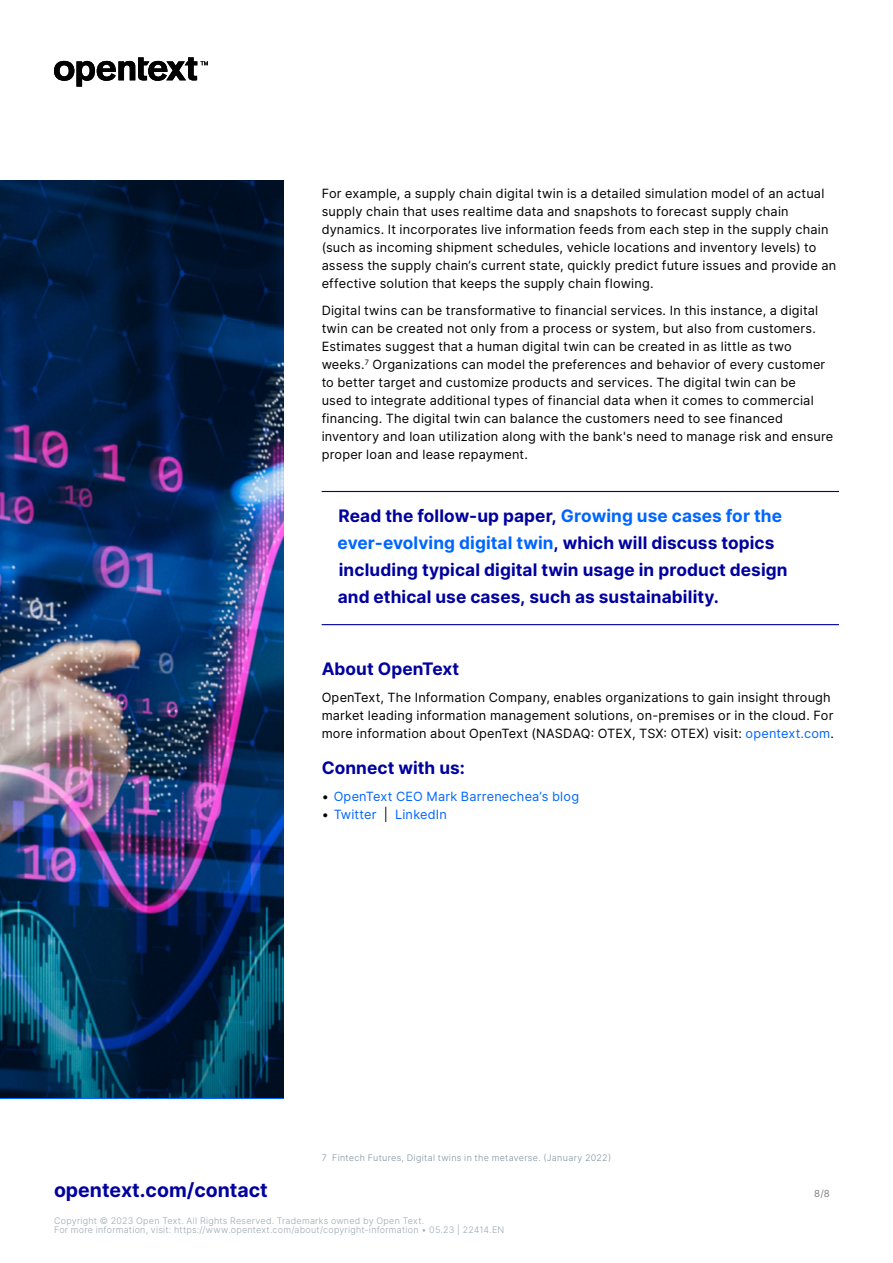
<style>
.page{position:relative;width:893px;height:1263px;background:#fff}
.page>*{position:absolute;margin:0;border:0;box-sizing:border-box;transform-origin:0 0}
.t1{font:700 19.5px "Inter";color:#00009f}
.Inline_callout{font:700 17.25px/27px "Inter";letter-spacing:.005em;color:#00009f}
.Body{font:12.75px/18px "Inter";letter-spacing:.015em;color:#000}
.t2{font:12.75px "Inter";letter-spacing:.015em;color:#06f}
.t3{font:9.75px "Inter";color:#808080}
.t4{font:300 9px/9px "Inter";letter-spacing:.025em;color:#98a8b2}
.Footnote{font:300 9px "Inter";letter-spacing:.035em;color:#7e929f}
.s1{color:#06f}
.s2{color:#000}
</style>
<div class="page">
<svg style="left:54px;top:57px;width:154px;height:30px"></svg>
<hr style="left:322px;top:491px;width:517px;height:1px;background:#00009f">
<hr style="left:322px;top:624px;width:517px;height:1px;background:#00009f">
<img style="left:0;top:180px;width:284px;height:917px">
<p class="Body" style="left:322px;top:184px;width:516px">For example, a supply chain digital twin is a detailed simulation model of an actual supply chain that uses realtime data and snapshots to forecast supply chain dynamics. It incorporates live information feeds from each step in the supply chain (such as incoming shipment schedules, vehicle locations and inventory levels) to assess the supply chain’s current state, quickly predict future issues and provide an effective solution that keeps the supply chain flowing.</p>
<p class="Body" style="left:322px;top:301px;width:513px">Digital twins can be transformative to financial services. In this instance, a digital twin can be created not only from a process or system, but also from customers.<br>Estimates suggest that a human digital twin can be created in as little as two weeks.<sup>7</sup> Organizations can model the preferences and behavior of every customer to better target and customize products and services. The digital twin can be<br>used to integrate additional types of financial data when it comes to commercial financing. The digital twin can balance the customers need to see financed inventory and loan utilization along with the bank's need to manage risk and ensure proper loan and lease repayment.</p>
<p class="Inline_callout" style="left:338px;top:502px;width:452px">Read the follow-up paper, <span class="s1">Growing use cases for the ever-evolving digital twin</span>, which will discuss topics including typical digital twin usage in product design and ethical use cases, such as sustainability.</p>
<h3 class="Inline_callout" style="left:322px;top:655px;width:139px">About OpenText</h3>
<p class="Body" style="left:322px;top:688px;width:514px">OpenText, The Information Company, enables organizations to gain insight through market leading information management solutions, on-premises or in the cloud. For more information about OpenText (NASDAQ: OTEX, TSX: OTEX) visit: <span class="s1">opentext.com</span>.</p>
<h3 class="Inline_callout" style="left:322px;top:754px;width:145px">Connect with us:</h3>
<p class="t2" style="left:322px;top:787px;width:259px"><span class="s2">•</span> OpenText CEO Mark Barrenechea’s blog</p>
<p class="t2" style="left:322px;top:805px;width:127px"><span class="s2">•</span> Twitter <span class="s2">|</span> LinkedIn</p>
<p class="t1" style="left:54px;top:1176px;width:215px">opentext.com/contact</p>
<p class="Footnote" style="left:322px;top:1151px;width:291px">7 Fintech Futures, Digital twins in the metaverse. (January 2022)</p>
<p class="t4" style="left:54px;top:1216px;width:452px">Copyright © 2023 Open Text. All Rights Reserved. Trademarks owned by Open Text.<br>For more information, visit: https://www.opentext.com/about/copyright-information • 05.23 | 22414.EN</p>
<p class="t3" style="left:814px;top:1186px;width:17px">8/8</p>
</div>
